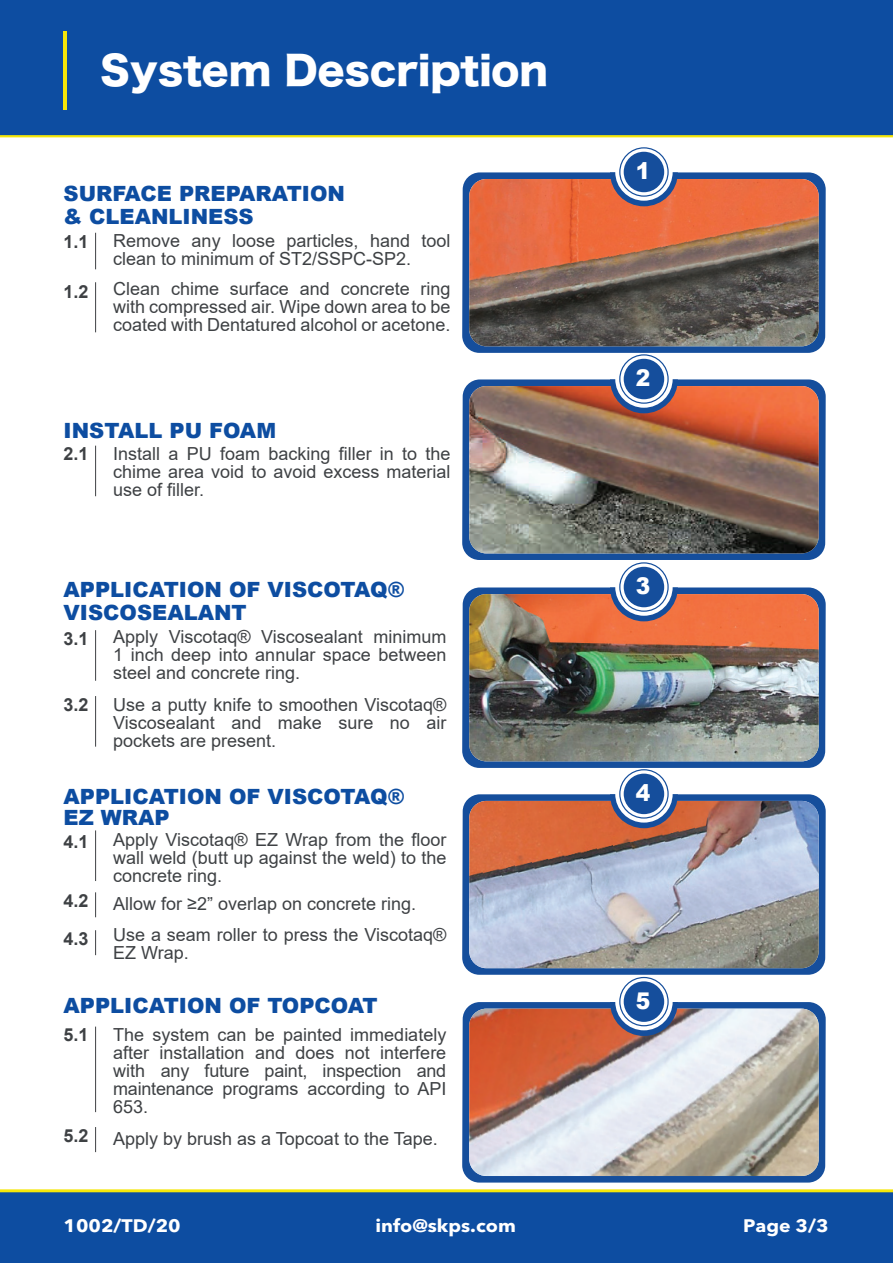
<style>
.page{position:relative;width:893px;height:1263px;background:#fff}
.page>*{position:absolute;margin:0;border:0;box-sizing:border-box;transform-origin:0 0}
.t1{font:39px "Hira Kaku Std W8";color:#fff}
.t2{font:900 23.1px "Arial";color:#fff;scale:.94 1}
.t3{font:900 21px/22.5px "Arial";color:#0d4da1}
.t4{font:18px/18px "Arial";color:#3e4144;text-align:justify}
.t5{font:700 18px/37.8px "Arial";color:#3e4144}
.t6{font:700 18px "Avenir Next LT Pro";color:#fff;scale:1.07 1}
</style>
<div class="page">
<hr style="left:95px;top:233px;width:1px;height:36px;background:#3f4144">
<hr style="left:95px;top:282px;width:1px;height:50px;background:#3f4144">
<hr style="left:95px;top:630px;width:1px;height:51px;background:#3f4144">
<hr style="left:95px;top:830px;width:1px;height:51px;background:#3f4144">
<hr style="left:95px;top:696px;width:1px;height:51px;background:#3f4144">
<hr style="left:95px;top:446px;width:1px;height:50px;background:#3f4144">
<hr style="left:95px;top:1026px;width:1px;height:86px;background:#3f4144">
<svg style="left:95px;top:892px;width:1px;height:25px"></svg>
<svg style="left:95px;top:930px;width:1px;height:25px"></svg>
<svg style="left:95px;top:1127px;width:1px;height:25px"></svg>
<svg style="left:462px;top:1002px;width:364px;height:180px;background:#295ca3"></svg>
<img style="left:469px;top:1009px;width:350px;height:167px">
<svg style="left:610px;top:1002px;width:68px;height:34px"></svg>
<svg style="left:615px;top:973px;width:58px;height:57px"></svg>
<div style="left:624px;top:981px;width:40px;height:41px;background:#154e9c;border-radius:50%"></div>
<div style="left:619px;top:977px;width:50px;height:49px;border:1px solid #154e9c;border-radius:50%"></div>
<svg style="left:462px;top:794px;width:364px;height:181px;background:#2d5fa5"></svg>
<img style="left:469px;top:801px;width:350px;height:167px">
<svg style="left:610px;top:794px;width:68px;height:34px"></svg>
<svg style="left:615px;top:765px;width:58px;height:57px"></svg>
<div style="left:624px;top:774px;width:40px;height:40px;background:#154e9c;border-radius:50%"></div>
<div style="left:619px;top:769px;width:50px;height:50px;border:1px solid #154e9c;border-radius:50%"></div>
<svg style="left:462px;top:587px;width:364px;height:181px;background:#2d60a5"></svg>
<img style="left:469px;top:594px;width:350px;height:167px">
<svg style="left:610px;top:587px;width:68px;height:34px"></svg>
<svg style="left:615px;top:558px;width:58px;height:58px"></svg>
<div style="left:624px;top:567px;width:40px;height:40px;background:#154e9c;border-radius:50%"></div>
<div style="left:619px;top:562px;width:50px;height:50px;border:1px solid #154e9c;border-radius:50%"></div>
<svg style="left:462px;top:379px;width:364px;height:181px;background:#2c5ea4"></svg>
<img style="left:469px;top:386px;width:350px;height:167px">
<svg style="left:610px;top:379px;width:68px;height:34px"></svg>
<svg style="left:615px;top:350px;width:58px;height:58px"></svg>
<div style="left:624px;top:359px;width:40px;height:40px;background:#154e9c;border-radius:50%"></div>
<div style="left:619px;top:354px;width:50px;height:50px;border:1px solid #154e9c;border-radius:50%"></div>
<svg style="left:462px;top:172px;width:364px;height:181px;background:#2c5fa4"></svg>
<img style="left:469px;top:179px;width:350px;height:167px">
<svg style="left:610px;top:172px;width:68px;height:34px"></svg>
<svg style="left:615px;top:143px;width:58px;height:58px"></svg>
<div style="left:624px;top:152px;width:40px;height:40px;background:#154e9c;border-radius:50%"></div>
<div style="left:619px;top:147px;width:50px;height:50px;border:1px solid #154e9c;border-radius:50%"></div>
<div style="left:0;top:0;width:893px;height:136px;background:#0d4da1"></div>
<hr style="left:64px;top:32px;width:3px;height:78px;background:#f4e609">
<hr style="left:0;top:135px;width:893px;height:2px;background:#f4e609">
<div style="left:0;top:1190px;width:893px;height:73px;background:#0d4da1"></div>
<svg style="left:0;top:1189px;width:893px;height:4px;background:#cdce3a"></svg>
<h1 class="t1" style="left:100px;top:49px;width:449px">System Description</h1>
<p class="t3" style="left:64px;top:182px;width:283px">SURFACE PREPARATION &amp; CLEANLINESS</p>
<p class="t5" style="left:64px;top:223px;width:27px">1.1</p>
<p class="t5" style="left:64px;top:273px;width:27px">1.2</p>
<p class="t4" style="left:113px;top:232px;width:339px">Remove any loose particles, hand tool clean to minimum of ST2/SSPC-SP2.</p>
<p class="t4" style="left:113px;top:280px;width:339px">Clean chime surface and concrete ring with compressed air. Wipe down area to be coated with Dentatured alcohol or acetone.</p>
<p class="t3" style="left:64px;top:419px;width:214px">INSTALL PU FOAM</p>
<p class="t5" style="left:64px;top:435px;width:27px">2.1</p>
<p class="t4" style="left:113px;top:445px;width:339px">Install a PU foam backing filler in to the chime area void to avoid excess material use of filler.</p>
<p class="t3" style="left:64px;top:578px;width:342px">APPLICATION OF VISCOTAQ®<br>VISCOSEALANT</p>
<p class="t5" style="left:64px;top:620px;width:27px">3.1</p>
<p class="t5" style="left:64px;top:686px;width:27px">3.2</p>
<p class="t4" style="left:113px;top:628px;width:335px">Apply Viscotaq® Viscosealant minimum 1 inch deep into annular space between steel and concrete ring.</p>
<p class="t4" style="left:113px;top:695px;width:335px">Use a putty knife to smoothen Viscotaq® Viscosealant and make sure no air pockets are present.</p>
<p class="t3" style="left:64px;top:785px;width:342px;line-height:21px">APPLICATION OF VISCOTAQ®<br>EZ WRAP</p>
<p class="t5" style="left:64px;top:823px;width:27px">4.1</p>
<p class="t5" style="left:64px;top:882px;width:27px">4.2<br>4.3</p>
<p class="t4" style="left:113px;top:831px;width:335px">Apply Viscotaq® EZ Wrap from the floor wall weld (butt up against the weld) to the concrete ring.</p>
<p class="t4" style="left:113px;top:887px;width:335px;line-height:31.5px">Allow for ≥2” overlap on concrete ring.<br>Use a seam roller to press the Viscotaq®</p>
<p class="t4" style="left:113px;top:943px;width:77px">EZ Wrap.</p>
<p class="t3" style="left:64px;top:993px;width:316px">APPLICATION OF TOPCOAT</p>
<p class="t5" style="left:64px;top:1016px;width:27px">5.1</p>
<p class="t5" style="left:64px;top:1117px;width:27px">5.2</p>
<p class="t4" style="left:113px;top:1025px;width:335px">The system can be painted immediately after installation and does not interfere with any future paint, inspection and maintenance programs according to API 653.</p>
<p class="t4" style="left:113px;top:1129px;width:326px">Apply by brush as a Topcoat to the Tape.</p>
<p class="t2" style="left:636px;top:154px;width:17px">1</p>
<p class="t2" style="left:636px;top:361px;width:17px">2</p>
<p class="t2" style="left:636px;top:569px;width:17px">3</p>
<p class="t2" style="left:636px;top:776px;width:17px">4</p>
<p class="t2" style="left:636px;top:984px;width:17px">5</p>
<p class="t6" style="left:64px;top:1215px;width:111px">1002/TD/20</p>
<p class="t6" style="left:375px;top:1215px;width:133px">info@skps.com</p>
<p class="t6" style="left:743px;top:1215px;width:81px">Page 3/3</p>
</div>
